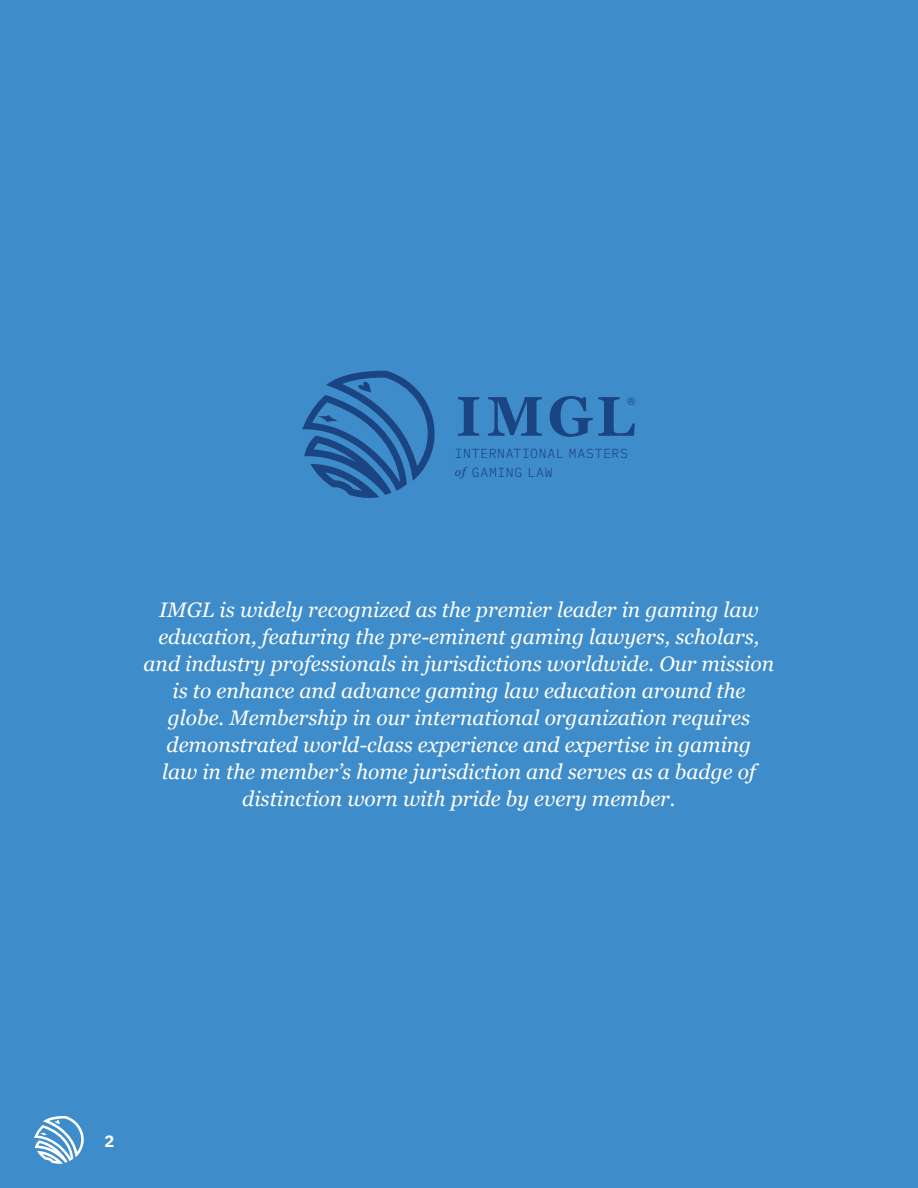
<style>
.page{position:relative;width:918px;height:1188px;background:#3e8cc9}
.page>*{position:absolute;margin:0;border:0;box-sizing:border-box;transform-origin:0 0}
.t1{font:700 55.8px "Georgia";color:#1a4582}
.t2{font:italic 21px/27px "Georgia";color:#fff;text-align:center}
.t3{font:700 16.5px "IBM Plex Mono";color:#fff}
.t4{font:300 13.05px/19.2px "IBM Plex Mono";letter-spacing:.055em;color:#1a4582}
.t5{font:700 expanded 9.6px "Roc Grotesk";color:#1a4582}
.s1{font-family:"Georgia";font-weight:400;font-style:italic;font-size:12px}
</style>
<div class="page">
<svg style="left:302px;top:371px;width:133px;height:127px"></svg>
<svg style="left:34px;top:1116px;width:50px;height:48px"></svg>
<p class="t1" style="left:456px;top:381px;width:180px">IMGL</p>
<p class="t5" style="left:627px;top:395px;width:10px">®</p>
<p class="t4" style="left:455px;top:443px;width:175px">INTERNATIONAL MASTERS <span class="s1">of</span> GAMING LAW</p>
<p class="t2" style="left:144px;top:595px;width:632px">IMGL is widely recognized as the premier leader in gaming law education, featuring the pre-eminent gaming lawyers, scholars, and industry professionals in jurisdictions worldwide. Our mission is to enhance and advance gaming law education around the globe. Membership in our international organization requires demonstrated world-class experience and expertise in gaming<br>law in the member’s home jurisdiction and serves as a badge of distinction worn with pride by every member.</p>
<p class="t3" style="left:105px;top:1128px;width:11px">2</p>
</div>
